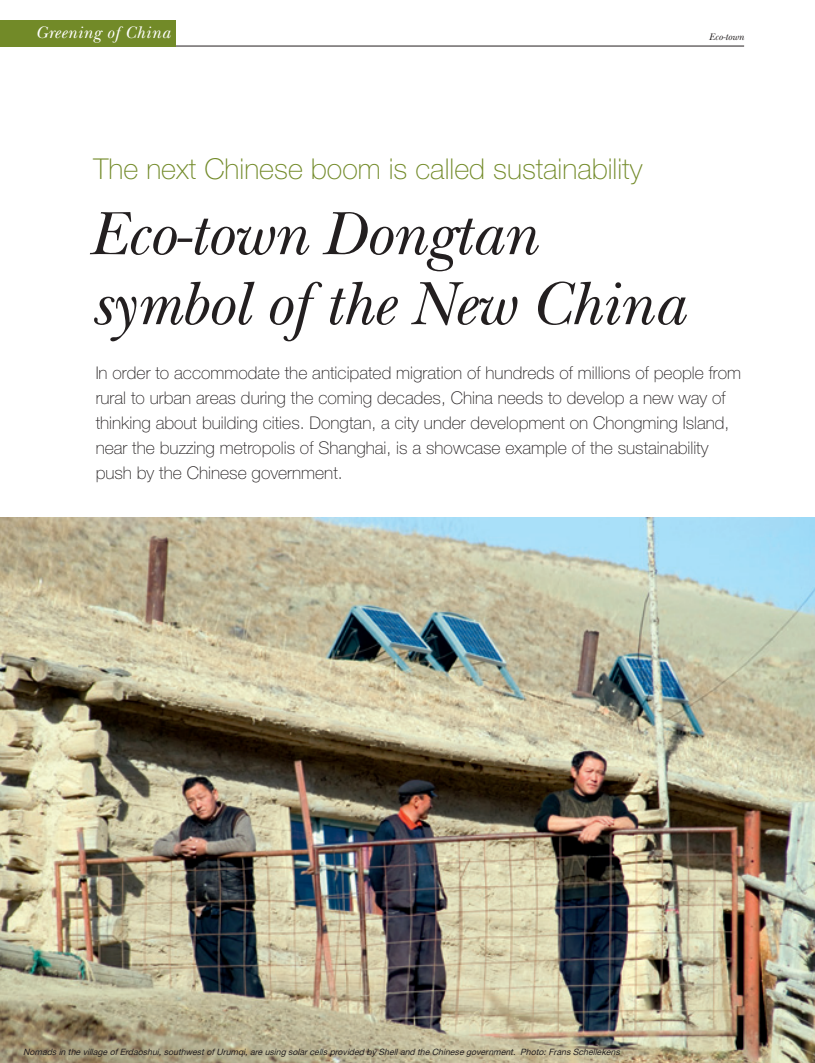
<style>
.page{position:relative;width:815px;height:1063px;background:#fff}
.page>*{position:absolute;margin:0;border:0;box-sizing:border-box;transform-origin:0 0}
.t1{font:italic 63.75px/70px "New Baskerville";letter-spacing:-.01em;color:#231f20}
.t2{font:100 28.75px "Helvetica Neue LT Std";color:#728a28}
.t3{font:100 17.5px/25px "Helvetica Neue LT Std";color:#231f20}
.t4{font:italic 17.5px "New Baskerville";letter-spacing:.03em;color:#fff}
.t5{font:italic 10px "New Baskerville";color:#231f20}
.t6{font:italic 8.75px "Helvetica Neue LT Std";color:#231f20}
</style>
<div class="page">
<hr style="left:0;top:46px;width:744px;height:1px;background:#231f20">
<div style="left:0;top:20px;width:176px;height:26px;background:#728a28"></div>
<img style="left:0;top:517px;width:815px;height:546px">
<p class="t4" style="left:36px;top:23px;width:136px">Greening of China</p>
<p class="t5" style="left:709px;top:31px;width:36px">Eco-town</p>
<h2 class="t2" style="left:94px;top:152px;width:550px">The next Chinese boom is called sustainability</h2>
<h1 class="t1" style="left:90px;top:199px;width:596px">Eco-town Dongtan symbol of the New China</h1>
<p class="t3" style="left:96px;top:360px;width:647px">In order to accommodate the anticipated migration of hundreds of millions of people from rural to urban areas during the coming decades, China needs to develop a new way of thinking about building cities. Dongtan, a city under development on Chongming Island, near the buzzing metropolis of Shanghai, is a showcase example of the sustainability push by the Chinese government.</p>
<p class="t6" style="left:23px;top:1047px;width:600px">Nomads in the village ofErdaoshui,southwestofUrumqi,are using solarcells provided by Shelland the Chinese government. Photo:Frans Schellekens</p>
</div>
